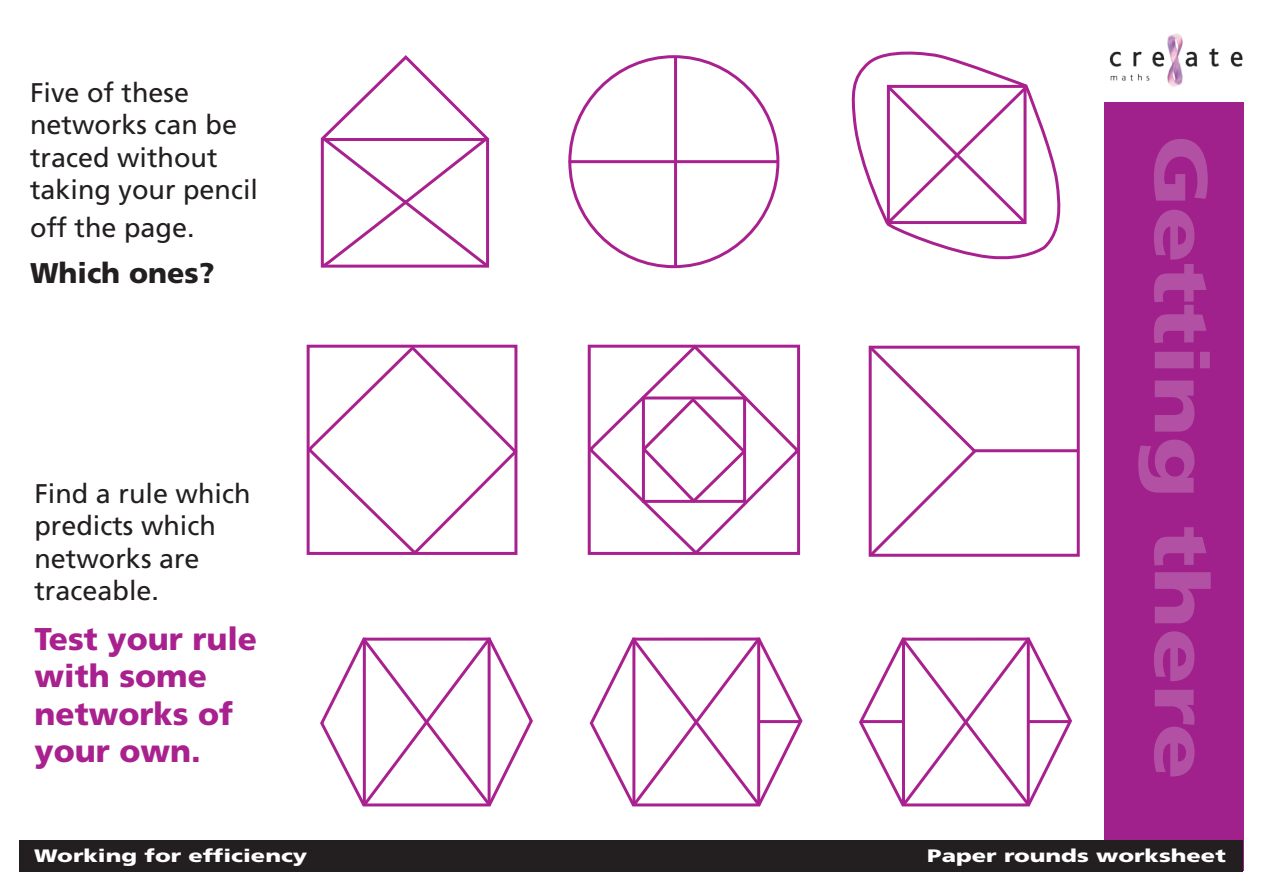
<style>
.page{position:relative;width:1263px;height:893px;background:#fff}
.page>*{position:absolute;margin:0;border:0;box-sizing:border-box;transform-origin:0 0}
.t1{font:900 74.55px "Frutiger";color:rgb(212 173 208/.35);scale:1.23 1}
.t2{font:900 31.5px/37.5px "Frutiger";color:#a9218e}
.t3{font:900 28.5px "Frutiger";color:#231f20}
.t4{font:27px/32.4px "Frutiger";color:#231f20}
.t5{font:900 18px "Frutiger";color:#fff;scale:1.31 1}
</style>
<div class="page">
<div style="left:1104px;top:102px;width:140px;height:768px;background:#a0218c"></div>
<img style="left:1109px;top:33px;width:134px;height:54px">
<div style="left:20px;top:841px;width:1223px;height:31px;background:#231f20"></div>
<svg style="left:320px;top:55px;width:170px;height:213px"></svg>
<svg style="left:306px;top:344px;width:212px;height:211px"></svg>
<svg style="left:587px;top:344px;width:214px;height:211px"></svg>
<svg style="left:320px;top:637px;width:213px;height:170px"></svg>
<svg style="left:589px;top:637px;width:214px;height:170px"></svg>
<hr style="left:759px;top:720px;width:40px;height:3px;background:#a9218e">
<svg style="left:859px;top:637px;width:213px;height:170px"></svg>
<hr style="left:1029px;top:720px;width:40px;height:3px;background:#a9218e">
<hr style="left:862px;top:720px;width:40px;height:3px;background:#a9218e">
<svg style="left:640px;top:395px;width:108px;height:110px"></svg>
<div style="left:869px;top:346px;width:211px;height:211px;border:3px solid #a9218e"></div>
<hr style="left:973px;top:449px;width:105px;height:3px;background:#a9218e">
<svg style="left:868px;top:345px;width:111px;height:212px"></svg>
<svg style="left:851px;top:51px;width:210px;height:209px"></svg>
<hr style="left:674px;top:57px;width:3px;height:209px;background:#a9218e">
<hr style="left:569px;top:160px;width:209px;height:3px;background:#a9218e">
<p class="t4" style="left:30px;top:76px;width:230px">Five of these networks can be traced without taking your pencil</p>
<p class="t4" style="left:30px;top:211px;width:166px">off the page.</p>
<p class="t3" style="left:30px;top:256px;width:186px">Which ones?</p>
<p class="t4" style="left:34px;top:478px;width:218px">Find a rule which predicts which networks are traceable.</p>
<p class="t2" style="left:34px;top:620px;width:224px">Test your rule with some networks of your own.</p>
<h1 class="t1" style="left:1226px;top:135px;width:526px;rotate:90deg">Getting there</h1>
<p class="t5" style="left:34px;top:845px;width:210px">Working for efficiency</p>
<p class="t5" style="left:927px;top:845px;width:229px">Paper rounds worksheet</p>
</div>
